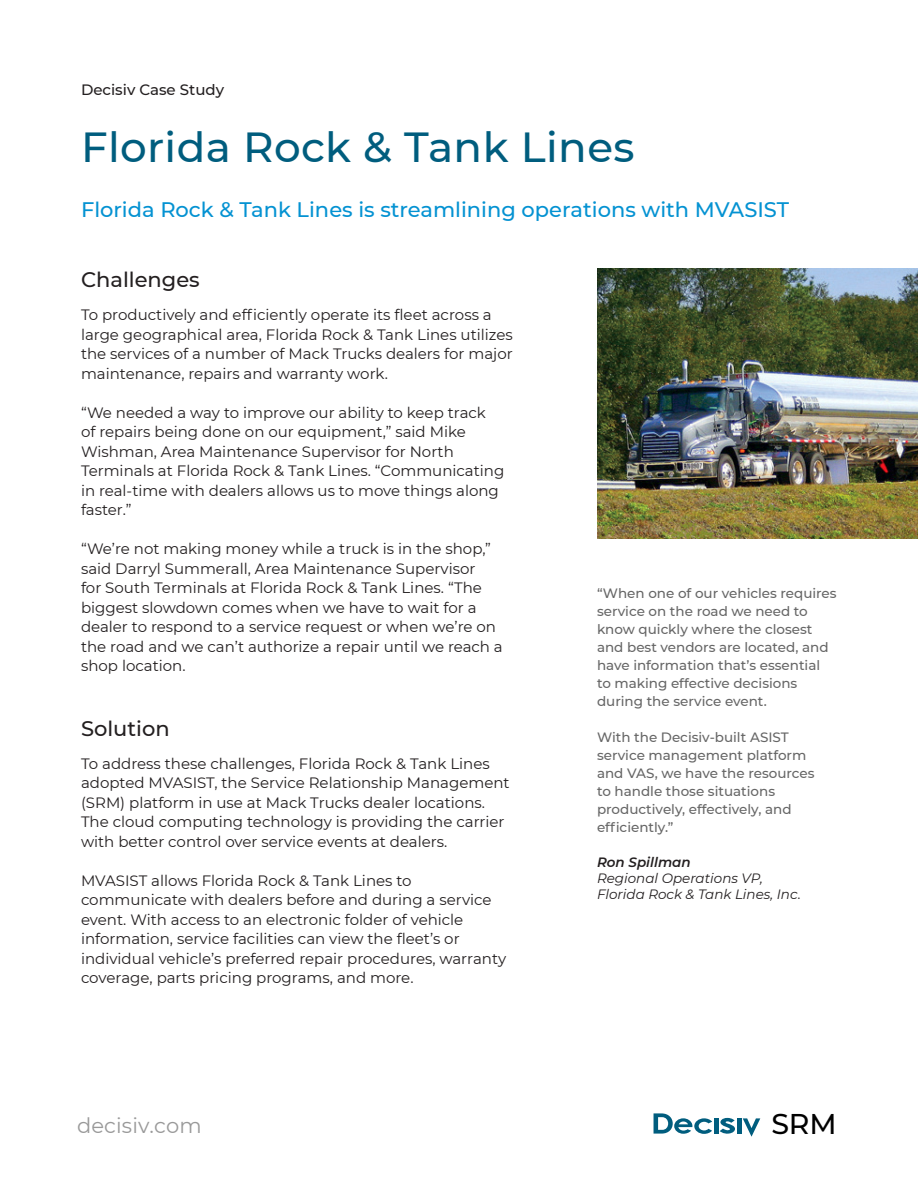
<style>
.page{position:relative;width:918px;height:1188px;background:#fff}
.page>*{position:absolute;margin:0;border:0;box-sizing:border-box;transform-origin:0 0}
.t1{font:500 42px "Montserrat";letter-spacing:.01em;color:#005d7e}
.t2{font:500 28.5px "Montserrat";color:#000}
.Main_subtitle{font:500 21px "Montserrat";color:#0492d2}
.Paragraph_Header{font:500 21px "Montserrat";color:#231f20}
.t3{font:21px "Montserrat";letter-spacing:.005em;color:#999}
.Paragraph{font:15px/19.5px "Montserrat";color:#231f20}
.Emphasis{font:500 15px "Montserrat";color:#231f20}
.Gray_quote{font:500 13.5px/18px "Montserrat";color:#666}
.Quote_Attribution{font:italic 13.5px "Montserrat";color:#231f20}
.Quote_Name{font:italic 600 13.5px "Montserrat";color:#231f20}
</style>
<div class="page">
<svg style="left:743px;top:1118px;width:17px;height:19px"></svg>
<hr style="left:714px;top:1118px;width:4px;height:16px;background:#005d7e">
<hr style="left:737px;top:1118px;width:4px;height:16px;background:#005d7e">
<svg style="left:654px;top:1113px;width:58px;height:21px"></svg>
<svg style="left:720px;top:1118px;width:15px;height:16px"></svg>
<img style="left:597px;top:268px;width:321px;height:270px">
<p class="Emphasis" style="left:81px;top:80px;width:145px">Decisiv Case Study</p>
<p class="t1" style="left:81px;top:117px;width:555px">Florida Rock &amp; Tank Lines</p>
<p class="Main_subtitle" style="left:81px;top:195px;width:710px">Florida Rock &amp; Tank Lines is streamlining operations with MVASIST</p>
<p class="Paragraph_Header" style="left:81px;top:265px;width:120px">Challenges</p>
<p class="Paragraph" style="left:81px;top:305px;width:433px">To productively and efficiently operate its fleet across a large geographical area, Florida Rock &amp; Tank Lines utilizes the services of a number of Mack Trucks dealers for major maintenance, repairs and warranty work.</p>
<p class="Paragraph" style="left:81px;top:402px;width:425px">“We needed a way to improve our ability to keep track<br>of repairs being done on our equipment,” said Mike Wishman, Area Maintenance Supervisor for North Terminals at Florida Rock &amp; Tank Lines. “Communicating in real-time with dealers allows us to move things along faster.”</p>
<p class="Paragraph" style="left:81px;top:539px;width:423px">“We’re not making money while a truck is in the shop,” said Darryl Summerall, Area Maintenance Supervisor<br>for South Terminals at Florida Rock &amp; Tank Lines. “The biggest slowdown comes when we have to wait for a dealer to respond to a service request or when we’re on the road and we can’t authorize a repair until we reach a shop location.</p>
<p class="Paragraph_Header" style="left:81px;top:713px;width:90px">Solution</p>
<p class="Paragraph" style="left:81px;top:753px;width:430px">To address these challenges, Florida Rock &amp; Tank Lines adopted MVASIST, the Service Relationship Management (SRM) platform in use at Mack Trucks dealer locations.<br>The cloud computing technology is providing the carrier with better control over service events at dealers.</p>
<p class="Paragraph" style="left:81px;top:870px;width:427px">MVASIST allows Florida Rock &amp; Tank Lines to communicate with dealers before and during a service event. With access to an electronic folder of vehicle information, service facilities can view the fleet’s or individual vehicle’s preferred repair procedures, warranty coverage, parts pricing programs, and more.</p>
<p class="Gray_quote" style="left:597px;top:584px;width:241px">“When one of our vehicles requires service on the road we need to know quickly where the closest and best vendors are located, and have information that’s essential to making effective decisions during the service event.</p>
<p class="Gray_quote" style="left:597px;top:728px;width:219px">With the Decisiv-built ASIST service management platform and VAS, we have the resources to handle those situations productively, effectively, and efficiently.”</p>
<p class="Quote_Name" style="left:597px;top:852px;width:95px">Ron Spillman</p>
<p class="Quote_Attribution" style="left:597px;top:869px;width:168px">Regional Operations VP,</p>
<p class="Quote_Attribution" style="left:597px;top:885px;width:205px">Florida Rock &amp; Tank Lines, Inc.</p>
<h3 class="t3" style="left:77px;top:1112px;width:126px">decisiv.com</h3>
<h2 class="t2" style="left:771px;top:1104px;width:67px">SRM</h2>
</div>
